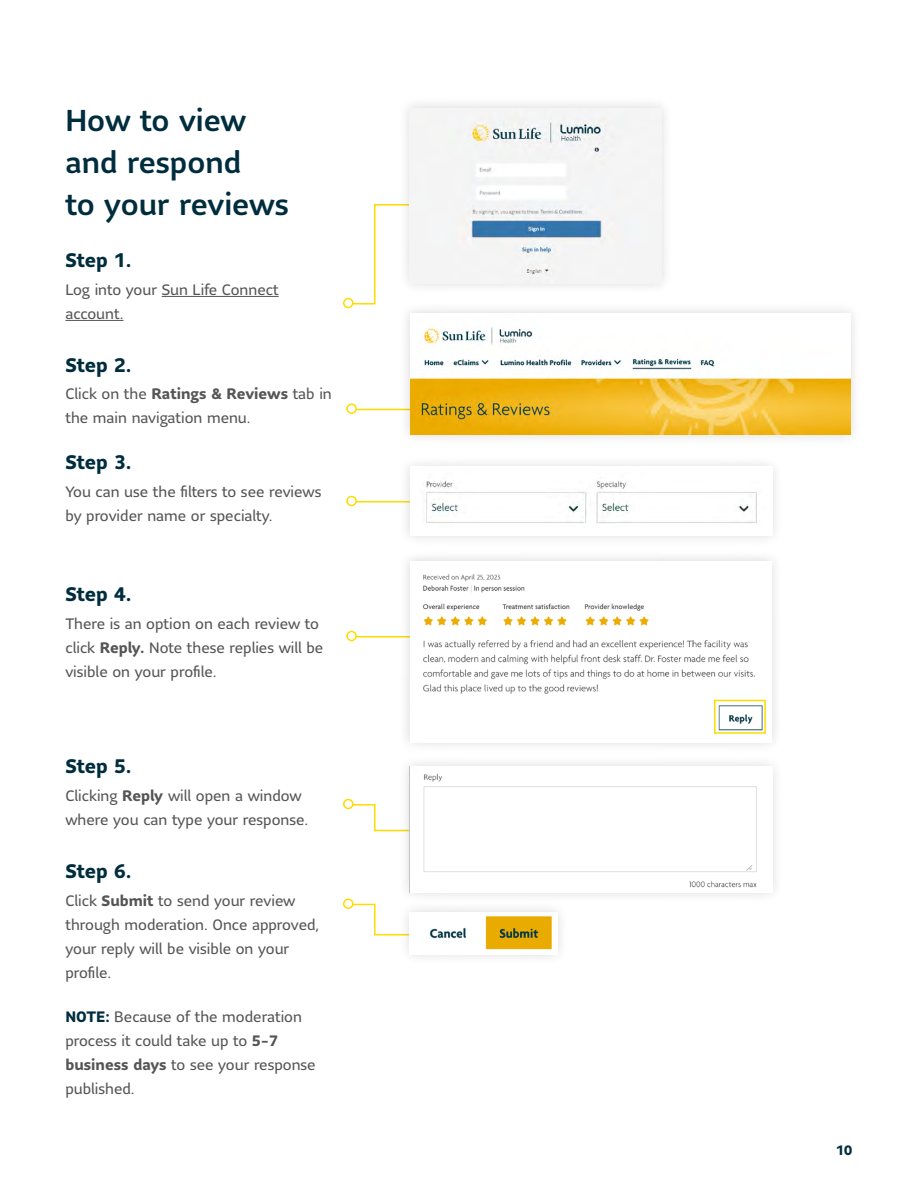
<style>
.page{position:relative;width:918px;height:1188px;background:#fff}
.page>*{position:absolute;margin:0;border:0;box-sizing:border-box;transform-origin:0 0}
.Headings{font:500 30px/42px "Sun Life Sans";color:#002d3d}
.Steps{font:700 19.5px "Sun Life Sans";color:#002d3d}
.body_copy{font:15px/24px "Sun Life Sans";color:#555}
.Steps-2{font:15px/24px "Sun Life Sans";color:#555}
.Steps-3{font:15px/24px "Sun Life Sans";color:#555656}
.t1{font:700 13.5px "Sun Life Sans";color:#002d3d}
.s1{color:#555}
.s2{font-weight:700}
.s3{font-weight:700;color:#002d3d}
</style>
<div class="page">
<svg style="left:343px;top:204px;width:55px;height:101px"></svg>
<svg style="left:343px;top:804px;width:55px;height:28px"></svg>
<svg style="left:343px;top:903px;width:55px;height:33px"></svg>
<div style="left:344px;top:299px;width:9px;height:9px;background:#fff;border-radius:50%"></div>
<div style="left:343px;top:298px;width:11px;height:10px;border:2px solid #ffdb00;border-radius:50%"></div>
<div style="left:344px;top:800px;width:9px;height:9px;background:#fff;border-radius:50%"></div>
<div style="left:343px;top:799px;width:11px;height:10px;border:2px solid #ffdb00;border-radius:50%"></div>
<div style="left:344px;top:899px;width:9px;height:9px;background:#fff;border-radius:50%"></div>
<div style="left:343px;top:898px;width:11px;height:11px;border:2px solid #ffdb00;border-radius:50%"></div>
<hr style="left:162px;top:296px;width:117px;height:1px;background:#555656">
<hr style="left:65px;top:320px;width:59px;height:1px;background:#555656">
<div style="left:398px;top:96px;width:276px;height:200px;background:#f4f4f4"></div>
<img style="left:466px;top:118px;width:149px;height:158px">
<div style="left:398px;top:754px;width:387px;height:151px;background:#000;opacity:.15"></div>
<img style="left:423px;top:773px;width:334px;height:115px">
<div style="left:398px;top:900px;width:172px;height:66px;background:#000;opacity:.15"></div>
<img style="left:430px;top:916px;width:122px;height:34px">
<hr style="left:346px;top:409px;width:88px;height:1px;background:#ffdb00">
<hr style="left:346px;top:501px;width:88px;height:1px;background:#ffdb00">
<hr style="left:346px;top:636px;width:88px;height:2px;background:#ffdb00">
<div style="left:347px;top:404px;width:9px;height:9px;background:#fff;border-radius:50%"></div>
<div style="left:346px;top:403px;width:11px;height:11px;border:2px solid #ffdb00;border-radius:50%"></div>
<div style="left:347px;top:497px;width:9px;height:8px;background:#fff;border-radius:50%"></div>
<div style="left:346px;top:496px;width:11px;height:10px;border:2px solid #ffdb00;border-radius:50%"></div>
<div style="left:347px;top:632px;width:9px;height:8px;background:#fff;border-radius:50%"></div>
<div style="left:346px;top:631px;width:11px;height:10px;border:2px solid #ffdb00;border-radius:50%"></div>
<div style="left:398px;top:301px;width:464px;height:146px;background:#000;opacity:.15"></div>
<img style="left:410px;top:327px;width:440px;height:108px">
<div style="left:398px;top:455px;width:386px;height:93px;background:#000;opacity:.15"></div>
<img style="left:426px;top:481px;width:331px;height:42px">
<div style="left:398px;top:549px;width:386px;height:206px;background:#000;opacity:.15"></div>
<img style="left:423px;top:574px;width:343px;height:157px">
<div style="left:714px;top:700px;width:52px;height:34px;border:2px solid #ffdb00"></div>
<p class="Headings" style="left:65px;top:99px;width:225px">How to view and respond<br>to your reviews</p>
<p class="Steps" style="left:65px;top:247px;width:68px">Step 1.</p>
<p class="Steps-3" style="left:65px;top:277px;width:215px"><span class="s1">Log into your</span> Sun Life Connect account.</p>
<p class="Steps" style="left:65px;top:352px;width:68px">Step 2.</p>
<p class="body_copy" style="left:65px;top:382px;width:268px">Click on the <span class="s2">Ratings &amp; Reviews</span> tab in the main navigation menu.</p>
<p class="Steps" style="left:65px;top:449px;width:68px">Step 3.</p>
<p class="Steps-2" style="left:65px;top:479px;width:257px">You can use the filters to see reviews by provider name or specialty.</p>
<p class="Steps" style="left:65px;top:581px;width:68px">Step 4.</p>
<p class="body_copy" style="left:65px;top:611px;width:259px">There is an option on each review to click <span class="s2">Reply.</span> Note these replies will be visible on your profile.</p>
<p class="Steps" style="left:65px;top:753px;width:68px">Step 5.</p>
<p class="Steps-2" style="left:65px;top:783px;width:244px">Clicking <span class="s2">Reply</span> will open a window where you can type your response.</p>
<p class="Steps" style="left:65px;top:858px;width:68px">Step 6.</p>
<p class="body_copy" style="left:65px;top:888px;width:255px">Click <span class="s2">Submit</span> to send your review through moderation. Once approved, your reply will be visible on your profile.</p>
<p class="body_copy" style="left:65px;top:1004px;width:252px"><span class="s3">NOTE:</span> Because of the moderation process it could take up to <span class="s2">5-7 business days</span> to see your response published.</p>
<p class="t1" style="left:836px;top:1141px;width:18px">10</p>
</div>
